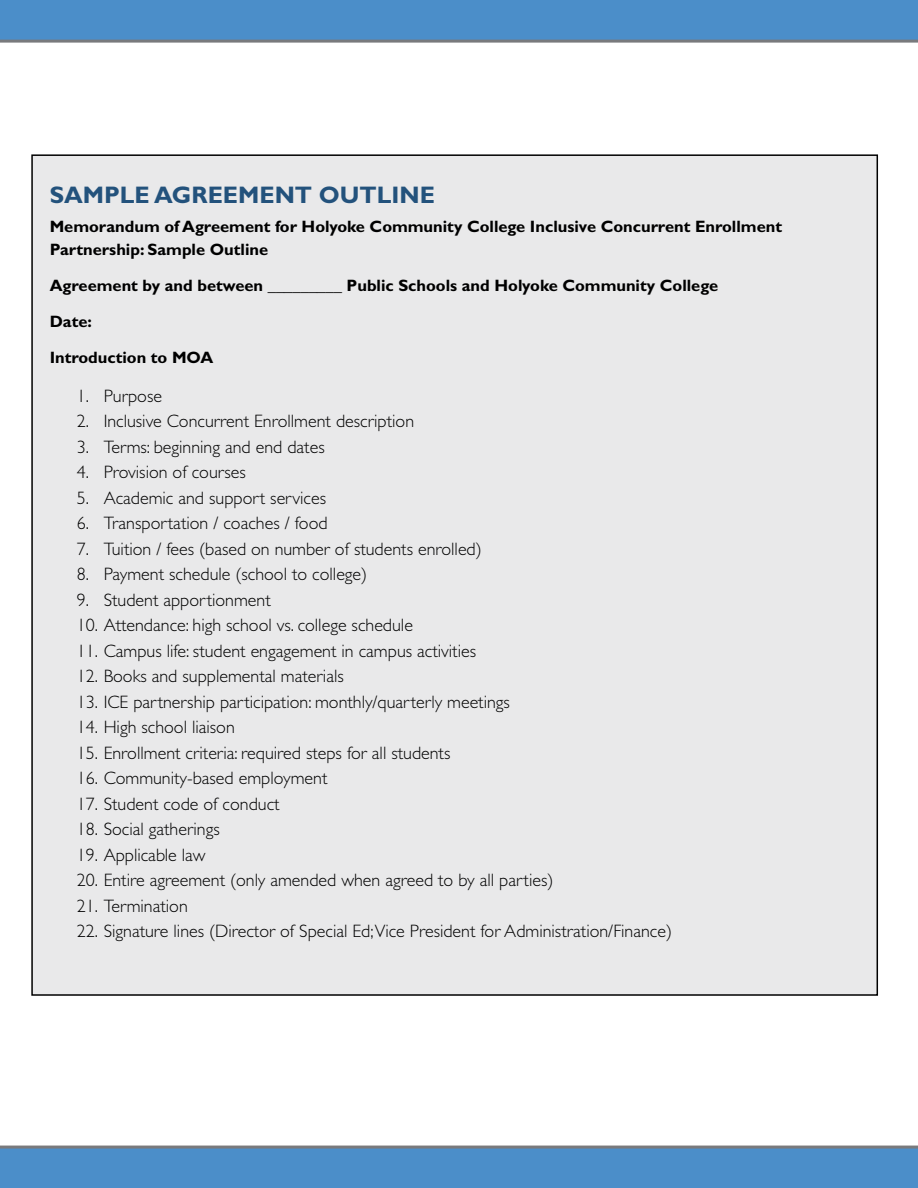
<style>
.page{position:relative;width:918px;height:1188px;background:#fff}
.page>*{position:absolute;margin:0;border:0;box-sizing:border-box;transform-origin:0 0}
.t1{font:700 24px "Gill Sans";color:#23527c}
.t2{font:300 18px "Gill Sans";color:#000}
.t3{font:700 16.5px/36px "Gill Sans";color:#000}
</style>
<div class="page">
<svg style="left:0;top:0;width:918px;height:43px"></svg>
<svg style="left:0;top:1146px;width:918px;height:42px"></svg>
<div style="left:32px;top:155px;width:845px;height:840px;background:#e9e9ea"></div>
<h1 class="t1" style="left:50px;top:181px;width:387px">Sample agreement outli ne</h1>
<p class="t3" style="left:50px;top:215px;width:734px;line-height:22.5px">Memorandum of Agreement for Holyoke Community College Inclusive Concurrent Enrollment<br>Partnership: Sample Outline</p>
<p class="t3" style="left:50px;top:267px;width:670px">Agreement by and between _________ Public Schools and Holyoke Community College<br>Date:<br>Introduction to MOA</p>
<p class="t2" style="left:77px;top:385px;width:87px">1. Purpose</p>
<p class="t2" style="left:77px;top:411px;width:339px">2. Inclusive Concurrent Enrollment description</p>
<p class="t2" style="left:77px;top:436px;width:250px">3. Terms: beginning and end dates</p>
<p class="t2" style="left:77px;top:462px;width:171px">4. Provision of courses</p>
<p class="t2" style="left:77px;top:487px;width:251px">5. Academic and support services</p>
<p class="t2" style="left:77px;top:513px;width:252px">6. Transportation / coaches / food</p>
<p class="t2" style="left:77px;top:538px;width:407px">7. Tuition / fees (based on number of students enrolled)</p>
<p class="t2" style="left:77px;top:564px;width:292px">8. Payment schedule (school to college)</p>
<p class="t2" style="left:77px;top:590px;width:196px">9. Student apportionment</p>
<p class="t2" style="left:77px;top:615px;width:338px">10. Attendance: high school vs. college schedule</p>
<p class="t2" style="left:77px;top:641px;width:401px">11. Campus life: student engagement in campus activities</p>
<p class="t2" style="left:77px;top:666px;width:269px">12. Books and supplemental materials</p>
<p class="t2" style="left:77px;top:692px;width:435px">13. ICE partnership participation: monthly/quarterly meetings</p>
<p class="t2" style="left:77px;top:717px;width:160px">14. High school liaison</p>
<p class="t2" style="left:77px;top:743px;width:375px">15. Enrollment criteria: required steps for all students</p>
<p class="t2" style="left:77px;top:768px;width:252px">16. Community-based employment</p>
<p class="t2" style="left:77px;top:794px;width:204px">17. Student code of conduct</p>
<p class="t2" style="left:77px;top:819px;width:145px">18. Social gatherings</p>
<p class="t2" style="left:77px;top:845px;width:130px">19. Applicable law</p>
<p class="t2" style="left:77px;top:870px;width:478px">20. Entire agreement (only amended when agreed to by all parties)</p>
<p class="t2" style="left:77px;top:896px;width:113px">21. Termination</p>
<p class="t2" style="left:77px;top:921px;width:597px">22. Signature lines (Director of Special Ed;Vice President for Administration/Finance)</p>
</div>
